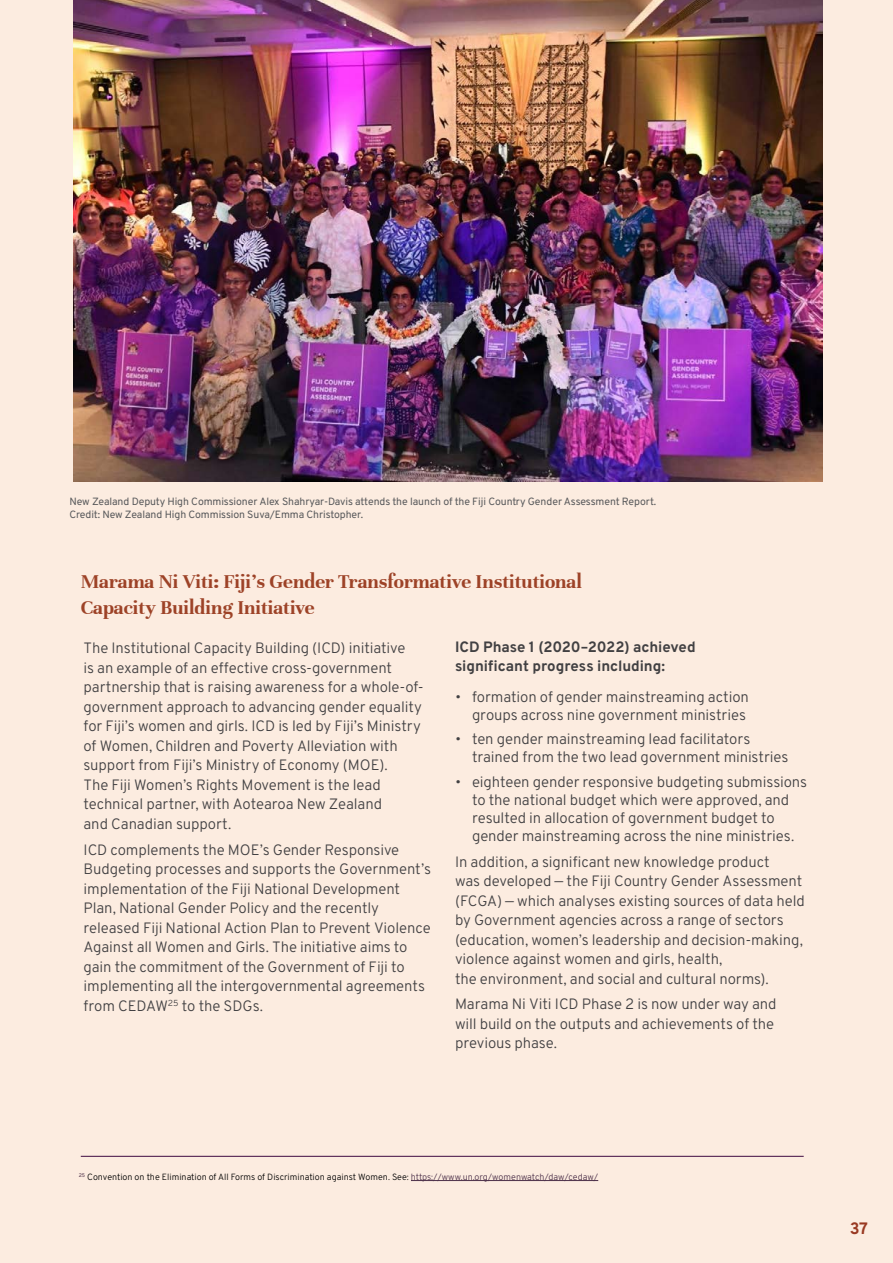
<style>
.page{position:relative;width:893px;height:1263px;background:#fcece0}
.page>*{position:absolute;margin:0;border:0;box-sizing:border-box;transform-origin:0 0}
.t1{font:700 21px/25.5px "Unna";color:#9d4227}
.t2{font:700 16.5px "Overpass";color:#993922}
.t3{font:300 15px/19.5px "Overpass";letter-spacing:-.005em;color:#414042}
.t4{font:700 15px/19.5px "Overpass";letter-spacing:-.005em;color:#414042}
.t5{font:10.5px/13.5px "Overpass";letter-spacing:-.01em;color:#58595b}
.t6{font:300 9px "Overpass";color:#000}
.s1{color:#4c3049}
</style>
<div class="page">
<img style="left:74px;top:0;width:749px;height:481px">
<hr style="left:411px;top:1180px;width:187px;height:1px;background:#4c3049">
<hr style="left:81px;top:1156px;width:723px;height:1px;background:#3e0a41">
<p class="t5" style="left:69px;top:494px;width:588px">New Zealand Deputy High Commissioner Alex Shahryar-Davis attends the launch of the Fiji Country Gender Assessment Report.<br>Credit: New Zealand High Commission Suva/Emma Christopher.</p>
<h1 class="t1" style="left:81px;top:569px;width:503px">Marama Ni Viti: Fiji’s Gender Transformative Institutional<br>Capacity Building Initiative</h1>
<p class="t3" style="left:84px;top:638px;width:342px">The Institutional Capacity Building (ICD) initiative<br>is an example of an effective cross-government partnership that is raising awareness for a whole-of&shy;government approach to advancing gender equality for Fiji’s women and girls. ICD is led by Fiji’s Ministry of Women, Children and Poverty Alleviation with support from Fiji’s Ministry of Economy (MOE).<br>The Fiji Women’s Rights Movement is the lead technical partner, with Aotearoa New Zealand<br>and Canadian support.</p>
<p class="t3" style="left:84px;top:839px;width:349px">ICD complements the MOE’s Gender Responsive Budgeting processes and supports the Government’s implementation of the Fiji National Development Plan, National Gender Policy and the recently released Fiji National Action Plan to Prevent Violence Against all Women and Girls. The initiative aims to gain the commitment of the Government of Fiji to implementing all the intergovernmental agreements from CEDAW<sup>25</sup> to the SDGs.</p>
<p class="t4" style="left:455px;top:636px;width:242px">ICD Phase 1 (2020–2022) achieved significant progress including:</p>
<p class="t3" style="left:455px;top:687px;width:295px;line-height:18px;text-align:right">• formation of gender mainstreaming action groups across nine government ministries</p>
<p class="t3" style="left:472px;top:729px;width:318px;line-height:18px;text-indent:-17px">• ten gender mainstreaming lead facilitators trained from the two lead government ministries</p>
<p class="t3" style="left:472px;top:772px;width:337px;line-height:18px;text-indent:-17px">• eighteen gender responsive budgeting submissions to the national budget which were approved, and resulted in allocation of government budget to gender mainstreaming across the nine ministries.</p>
<p class="t3" style="left:455px;top:851px;width:351px">In addition, a significant new knowledge product<br>was developed — the Fiji Country Gender Assessment (FCGA) — which analyses existing sources of data held by Government agencies across a range of sectors (education, women’s leadership and decision-making, violence against women and girls, health,<br>the environment, and social and cultural norms).</p>
<p class="t3" style="left:455px;top:994px;width:323px">Marama Ni Viti ICD Phase 2 is now under way and will build on the outputs and achievements of the previous phase.</p>
<p class="t6" style="left:79px;top:1169px;width:521px"><sup>25</sup> Convention on the Elimination of All Forms of Discrimination against Women. See: <span class="s1">https://www.un.org/womenwatch/daw/cedaw/</span></p>
<p class="t2" style="left:850px;top:1215px;width:20px">37</p>
</div>
